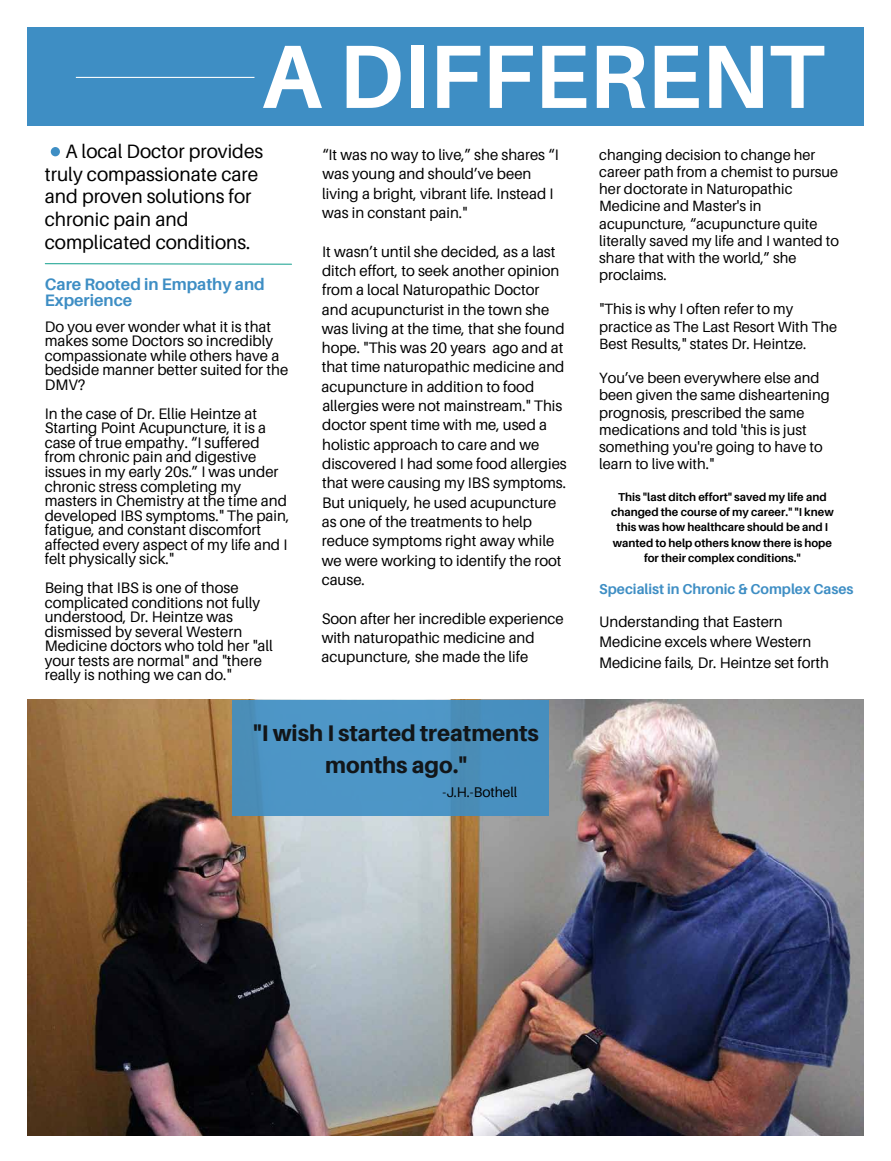
<style>
.page{position:relative;width:891px;height:1161px;background:#fff}
.page>*{position:absolute;margin:0;border:0;box-sizing:border-box;transform-origin:0 0}
.t1{font:700 90px "Aileron";color:#fff}
.t2{font:800 22.65px/31.2px "Aileron";color:#121619;text-align:center}
.t3{font:19.35px/22.8px "Aileron";color:#000}
.t4{font:700 16.65px/16px "Aileron";color:#3e8ec4}
.t5{font:15.15px/19.4px "Aileron";color:#000}
.t6{font:14.85px/17.1px "Aileron";color:#000}
.t7{font:700 14.25px "Aileron";color:#3e8ec4}
.t8{font:13.95px "Aileron";color:#000}
.t9{font:700 11.4px/15.3px "Aileron";color:#000;text-align:center}
</style>
<div class="page">
<img style="left:27px;top:700px;width:837px;height:436px">
<div style="left:27px;top:28px;width:837px;height:98px;background:#3e8ec4"></div>
<div style="left:51px;top:147px;width:9px;height:9px;background:#3e8ec4;border-radius:5px"></div>
<svg style="left:44px;top:263px;width:248px;height:2px"></svg>
<hr style="left:76px;top:77px;width:178px;height:1px;background:#fff">
<div style="left:233px;top:700px;width:316px;height:115px;background:linear-gradient(to right,#4e96c5,#4990c0)"></div>
<h1 class="t1" style="left:262px;top:26px;width:564px">A DIFFERENT</h1>
<p class="t3" style="left:45px;top:140px;width:220px;text-indent:21px">A local Doctor provides truly compassionate care and proven solutions for chronic pain and complicated conditions.</p>
<p class="t5" style="left:322px;top:145px;width:238px">“It was no way to live,” she shares “I was young and should’ve been living a bright, vibrant life. Instead I was in constant pain."</p>
<p class="t5" style="left:322px;top:242px;width:247px">It wasn’t until she decided, as a last ditch effort, to seek another opinion from a local Naturopathic Doctor and acupuncturist in the town she was living at the time, that she found hope. "This was 20 years ago and at that time naturopathic medicine and acupuncture in addition to food allergies were not mainstream." This doctor spent time with me, used a holistic approach to care and we discovered I had some food allergies that were causing my IBS symptoms.<br>But uniquely, he used acupuncture as one of the treatments to help reduce symptoms right away while we were working to identify the root cause.</p>
<p class="t5" style="left:322px;top:609px;width:244px">Soon after her incredible experience with naturopathic medicine and acupuncture, she made the life</p>
<p class="t4" style="left:45px;top:276px;width:221px">Care Rooted in Empathy and<br>Experience</p>
<p class="t5" style="left:45px;top:319px;width:245px;line-height:14.5px">Do you ever wonder what it is that makes some Doctors so incredibly compassionate while others have a bedside manner better suited for the<br>DMV?</p>
<p class="t5" style="left:45px;top:407px;width:246px;line-height:14.5px">In the case of Dr. Ellie Heintze at<br>Starting Point Acupuncture, it is a case of true empathy. “I suffered from chronic pain and digestive issues in my early 20s.” I was under chronic stress completing my masters in Chemistry at the time and developed IBS symptoms." The pain, fatigue, and constant discomfort affected every aspect of my life and I felt physically sick."</p>
<p class="t5" style="left:45px;top:581px;width:230px;line-height:14.5px">Being that IBS is one of those complicated conditions not fully understood, Dr. Heintze was dismissed by several Western<br>Medicine doctors who told her "all your tests are normal" and "there really is nothing we can do."</p>
<h2 class="t2" style="left:253px;top:718px;width:287px">"I wish I started treatments months ago."</h2>
<p class="t8" style="left:443px;top:784px;width:76px">-J.H.-Bothell</p>
<p class="t6" style="left:599px;top:146px;width:241px">changing decision to change her career path from a chemist to pursue her doctorate in Naturopathic<br>Medicine and Master's in acupuncture, “acupuncture quite literally saved my life and I wanted to share that with the world,” she proclaims.</p>
<p class="t6" style="left:599px;top:301px;width:240px">"This is why I often refer to my practice as The Last Resort With The<br>Best Results," states Dr. Heintze.</p>
<p class="t6" style="left:599px;top:370px;width:232px">You’ve been everywhere else and been given the same disheartening prognosis, prescribed the same medications and told 'this is just something you're going to have to learn to live with."</p>
<p class="t9" style="left:611px;top:489px;width:224px">This "last ditch effort" saved my life and changed the course of my career." "I knew this was how healthcare should be and I wanted to help others know there is hope for their complex conditions."</p>
<p class="t7" style="left:599px;top:581px;width:256px">Specialist in Chronic &amp; Complex Cases</p>
<p class="t5" style="left:599px;top:612px;width:231px;line-height:20.4px">Understanding that Eastern<br>Medicine excels where Western<br>Medicine fails, Dr. Heintze set forth</p>
</div>
